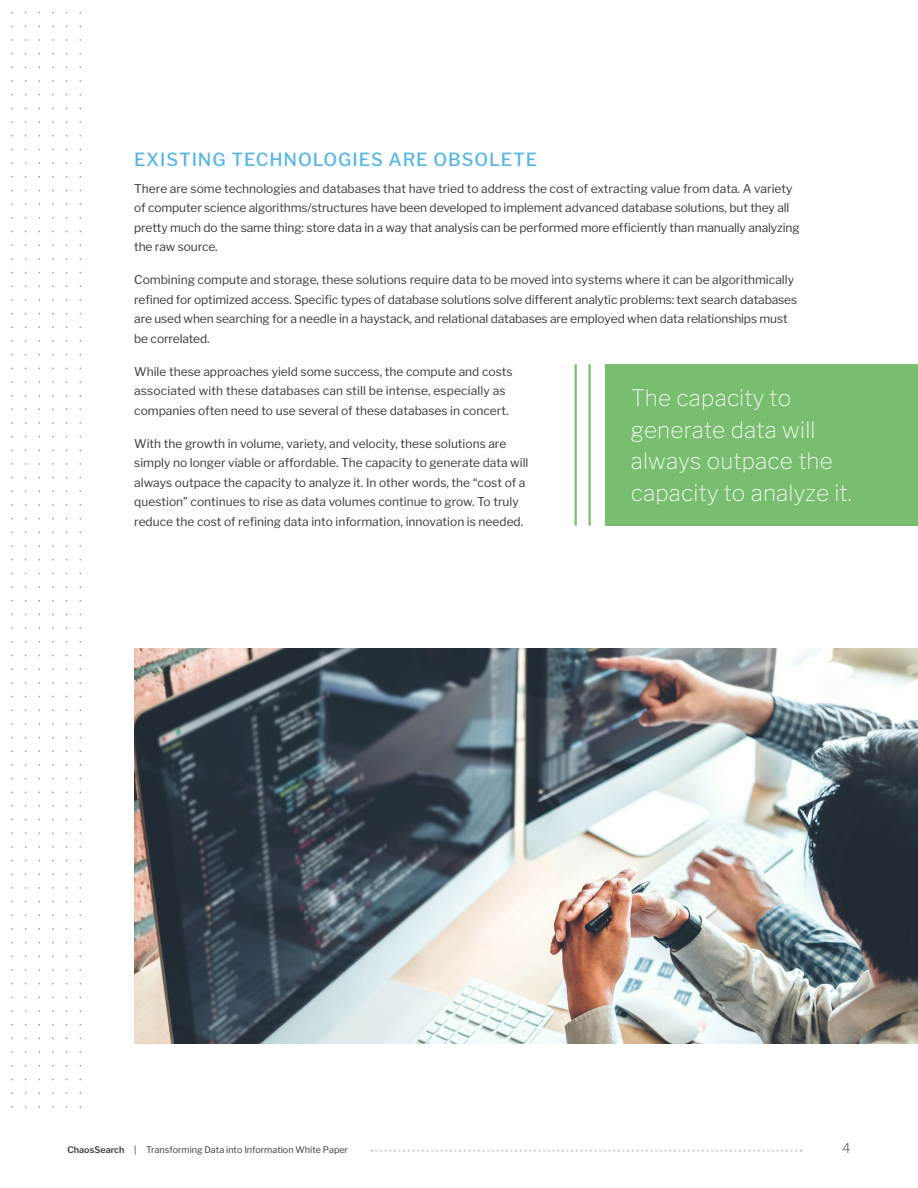
<style>
.page{position:relative;width:918px;height:1188px;background:#fff}
.page>*{position:absolute;margin:0;border:0;box-sizing:border-box;transform-origin:0 0}
.t1{font:100 22.5px/31.5px "Libre Franklin";letter-spacing:.01em;color:#fff}
.t2{font:500 18px "Libre Franklin";letter-spacing:.05em;color:#56b7e6}
.t3{font:100 13.5px "Libre Franklin";color:#3d3935}
.t4{font:12px/19.5px "Libre Franklin";color:#3d3935}
.t5{font:9px "Libre Franklin";color:#3d3935}
.s1{font-weight:600}
</style>
<div class="page">
<img style="left:134px;top:648px;width:784px;height:395px">
<div style="left:606px;top:364px;width:312px;height:162px;background:#79be70"></div>
<hr style="left:575px;top:364px;width:2px;height:162px;background:#79be70">
<hr style="left:588px;top:364px;width:3px;height:162px;background:#79be70">
<svg style="left:372px;top:1150px;width:430px;height:2px"></svg>
<h2 class="t2" style="left:134px;top:149px;width:405px">EXISTING TECHNOLOGIES ARE OBSOLETE</h2>
<p class="t4" style="left:134px;top:179px;width:667px">There are some technologies and databases that have tried to address the cost of extracting value from data. A variety of computer science algorithms/structures have been developed to implement advanced database solutions, but they all pretty much do the same thing: store data in a way that analysis can be performed more efficiently than manually analyzing the raw source.</p>
<p class="t4" style="left:134px;top:270px;width:665px">Combining compute and storage, these solutions require data to be moved into systems where it can be algorithmically refined for optimized access. Specific types of database solutions solve different analytic problems: text search databases are used when searching for a needle in a haystack, and relational databases are employed when data relationships must be correlated.</p>
<p class="t4" style="left:134px;top:362px;width:380px">While these approaches yield some success, the compute and costs associated with these databases can still be intense, especially as companies often need to use several of these databases in concert.</p>
<p class="t4" style="left:134px;top:434px;width:396px">With the growth in volume, variety, and velocity, these solutions are simply no longer viable or affordable. The capacity to generate data will always outpace the capacity to analyze it. In other words, the “cost of a question” continues to rise as data volumes continue to grow. To truly reduce the cost of refining data into information, innovation is needed.</p>
<h1 class="t1" style="left:631px;top:382px;width:223px">The capacity to generate data will always outpace the capacity to analyze it.</h1>
<p class="t5" style="left:68px;top:1144px;width:282px"><span class="s1">ChaosSearch</span> | Transforming Data into Information White Paper</p>
<p class="t3" style="left:842px;top:1140px;width:10px">4</p>
</div>
